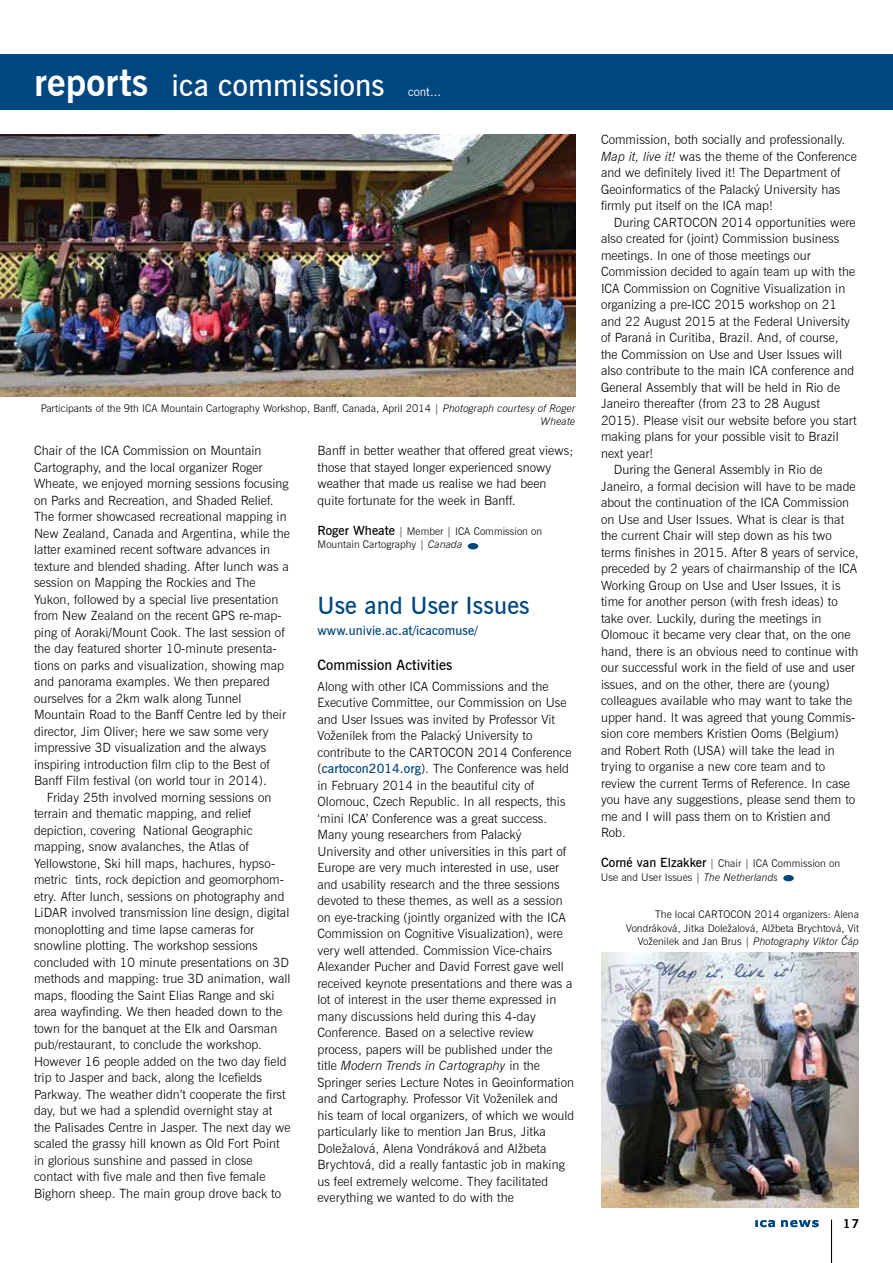
<style>
.page{position:relative;width:893px;height:1263px;background:#fff}
.page>*{position:absolute;margin:0;border:0;box-sizing:border-box;transform-origin:0 0}
.t1{font:600 30px "News Gothic BT";letter-spacing:.005em;color:#fff}
.t2{font:600 24px "News Gothic BT";letter-spacing:.005em;color:#00467f}
.t3{font:600 14.25px "News Gothic BT";letter-spacing:.005em;color:#000}
.t4{font:300 12.75px/16.5px "News Gothic BT";letter-spacing:.005em;color:#000}
.t5{font:600 12.75px "News Gothic BT";letter-spacing:.005em;color:#00467f}
.t6{font:12px "News Gothic BT";color:#fff}
.t7{font:600 12px "News Gothic BT";color:#000}
.t8{font:300 10.5px/13.5px "News Gothic BT";letter-spacing:.005em;color:#000}
.s1{font-weight:700;font-size:37.5px}
.s2{font-style:italic}
.s3{font-weight:600;font-size:12.75px}
.s4{font-weight:600;color:#00467f}
</style>
<div class="page">
<hr style="left:831px;top:1220px;width:1px;height:43px;background:#000">
<svg style="left:755px;top:1220px;width:63px;height:7px"></svg>
<div style="left:0;top:55px;width:893px;height:55px;background:#00467f"></div>
<div style="left:783px;top:875px;width:11px;height:6px;background:#00467f;border-radius:50%"></div>
<div style="left:468px;top:543px;width:10px;height:6px;background:#00467f;border-radius:50%"></div>
<img style="left:601px;top:952px;width:258px;height:256px">
<img style="left:0;top:135px;width:575px;height:261px">
<h1 class="t1" style="left:34px;top:67px;width:352px"><span class="s1">reports</span> ica commissions</h1>
<p class="t6" style="left:408px;top:84px;width:34px">cont...</p>
<p class="t8" style="left:41px;top:401px;width:536px;text-align:right">Participants of the 9th ICA Mountain Cartography Workshop, Banff, Canada, April 2014 | <span class="s2">Photograph courtesy of Roger<br>Wheate</span></p>
<p class="t4" style="left:34px;top:442px;width:257px">Chair of the ICA Commission on Mountain Cartography, and the local organizer Roger Wheate, we enjoyed morning sessions focusing on Parks and Recreation, and Shaded Relief.<br>The former showcased recreational mapping in New Zealand, Canada and Argentina, while the latter examined recent software advances in texture and blended shading. After lunch was a session on Mapping the Rockies and The Yukon, followed by a special live presentation from New Zealand on the recent GPS re-map&shy;ping of Aoraki/Mount Cook. The last session of the day featured shorter 10-minute presenta&shy;tions on parks and visualization, showing map and panorama examples. We then prepared ourselves for a 2km walk along Tunnel Mountain Road to the Banff Centre led by their director, Jim Oliver; here we saw some very impressive 3D visualization and the always inspiring introduction film clip to the Best of Banff Film festival (on world tour in 2014).</p>
<p class="t4" style="left:34px;top:789px;width:258px;text-indent:13px">Friday 25th involved morning sessions on terrain and thematic mapping, and relief depiction, covering National Geographic mapping, snow avalanches, the Atlas of Yellowstone, Ski hill maps, hachures, hypso&shy;metric tints, rock depiction and geomorphom&shy;etry. After lunch, sessions on photography and LiDAR involved transmission line design, digital monoplotting and time lapse cameras for snowline plotting. The workshop sessions concluded with 10 minute presentations on 3D methods and mapping: true 3D animation, wall maps, flooding the Saint Elias Range and ski area wayfinding. We then headed down to the town for the banquet at the Elk and Oarsman pub/restaurant, to conclude the workshop.<br>However 16 people added on the two day field trip to Jasper and back, along the Icefields Parkway. The weather didn’t cooperate the first day, but we had a splendid overnight stay at the Palisades Centre in Jasper. The next day we scaled the grassy hill known as Old Fort Point in glorious sunshine and passed in close contact with five male and then five female Bighorn sheep. The main group drove back to</p>
<p class="t4" style="left:317px;top:442px;width:257px">Banff in better weather that offered great views; those that stayed longer experienced snowy weather that made us realise we had been quite fortunate for the week in Banff.</p>
<p class="t8" style="left:317px;top:524px;width:226px"><span class="s3">Roger Wheate</span> | Member | ICA Commission on<br>Mountain Cartography | <span class="s2">Canada</span></p>
<h2 class="t2" style="left:317px;top:591px;width:214px">Use and User Issues</h2>
<p class="t5" style="left:317px;top:622px;width:162px">www.univie.ac.at/icacomuse/</p>
<p class="t3" style="left:317px;top:656px;width:136px">Commission Activities</p>
<p class="t4" style="left:317px;top:678px;width:258px">Along with other ICA Commissions and the Executive Committee, our Commission on Use and User Issues was invited by Professor Vit Voženilek from the Palacký University to contribute to the CARTOCON 2014 Conference (<span class="s4">cartocon2014.org</span>). The Conference was held in February 2014 in the beautiful city of Olomouc, Czech Republic. In all respects, this ‘mini ICA’ Conference was a great success.<br>Many young researchers from Palacký University and other universities in this part of Europe are very much interested in use, user and usability research and the three sessions devoted to these themes, as well as a session on eye-tracking (jointly organized with the ICA Commission on Cognitive Visualization), were very well attended. Commission Vice-chairs Alexander Pucher and David Forrest gave well received keynote presentations and there was a lot of interest in the user theme expressed in many discussions held during this 4-day Conference. Based on a selective review process, papers will be published under the title <span class="s2">Modern Trends in Cartography</span> in the Springer series Lecture Notes in Geoinformation and Cartography. Professor Vit Voženilek and his team of local organizers, of which we would particularly like to mention Jan Brus, Jitka Doležalová, Alena Vondráková and Alžbeta Brychtová, did a really fantastic job in making us feel extremely welcome. They facilitated everything we wanted to do with the</p>
<p class="t4" style="left:601px;top:131px;width:257px">Commission, both socially and professionally.<br><span class="s2">Map it, live it!</span> was the theme of the Conference and we definitely lived it! The Department of Geoinformatics of the Palacký University has firmly put itself on the ICA map!</p>
<p class="t4" style="left:614px;top:214px;width:243px">During CARTOCON 2014 opportunities were</p>
<p class="t4" style="left:601px;top:230px;width:240px">also created for (joint) Commission business</p>
<p class="t4" style="left:601px;top:247px;width:211px">meetings. In one of those meetings our</p>
<p class="t4" style="left:601px;top:263px;width:256px">Commission decided to again team up with the</p>
<p class="t4" style="left:601px;top:280px;width:246px">ICA Commission on Cognitive Visualization in</p>
<p class="t4" style="left:601px;top:296px;width:238px">organizing a pre-ICC 2015 workshop on 21</p>
<p class="t4" style="left:601px;top:313px;width:251px">and 22 August 2015 at the Federal University</p>
<p class="t4" style="left:601px;top:329px;width:239px">of Paraná in Curitiba, Brazil. And, of course,</p>
<p class="t4" style="left:601px;top:346px;width:243px">the Commission on Use and User Issues will</p>
<p class="t4" style="left:601px;top:362px;width:255px">also contribute to the main ICA conference and</p>
<p class="t4" style="left:601px;top:379px;width:241px">General Assembly that will be held in Rio de</p>
<p class="t4" style="left:601px;top:395px;width:220px">Janeiro thereafter (from 23 to 28 August</p>
<p class="t4" style="left:601px;top:412px;width:257px">2015). Please visit our website before you start</p>
<p class="t4" style="left:601px;top:428px;width:239px">making plans for your possible visit to Brazil</p>
<p class="t4" style="left:601px;top:445px;width:54px">next year!</p>
<p class="t4" style="left:614px;top:461px;width:210px">During the General Assembly in Rio de</p>
<p class="t4" style="left:601px;top:478px;width:256px">Janeiro, a formal decision will have to be made</p>
<p class="t4" style="left:601px;top:494px;width:250px">about the continuation of the ICA Commission</p>
<p class="t4" style="left:601px;top:511px;width:245px">on Use and User Issues. What is clear is that</p>
<p class="t4" style="left:601px;top:527px;width:232px">the current Chair will step down as his two</p>
<p class="t4" style="left:601px;top:544px;width:259px">terms finishes in 2015. After 8 years of service,</p>
<p class="t4" style="left:601px;top:560px;width:258px">preceded by 2 years of chairmanship of the ICA</p>
<p class="t4" style="left:601px;top:577px;width:241px">Working Group on Use and User Issues, it is</p>
<p class="t4" style="left:601px;top:593px;width:238px">time for another person (with fresh ideas) to</p>
<p class="t4" style="left:601px;top:610px;width:222px">take over. Luckily, during the meetings in</p>
<p class="t4" style="left:601px;top:626px;width:251px">Olomouc it became very clear that, on the one</p>
<p class="t4" style="left:601px;top:643px;width:259px">hand, there is an obvious need to continue with</p>
<p class="t4" style="left:601px;top:659px;width:256px">our successful work in the field of use and user</p>
<p class="t4" style="left:601px;top:676px;width:230px">issues, and on the other, there are (young)</p>
<p class="t4" style="left:601px;top:692px;width:253px">colleagues available who may want to take the</p>
<p class="t4" style="left:601px;top:709px;width:256px">upper hand. It was agreed that young Commis-</p>
<p class="t4" style="left:601px;top:725px;width:239px">sion core members Kristien Ooms (Belgium)</p>
<p class="t4" style="left:601px;top:742px;width:235px">and Robert Roth (USA) will take the lead in</p>
<p class="t4" style="left:601px;top:758px;width:226px">trying to organise a new core team and to</p>
<p class="t4" style="left:601px;top:775px;width:251px">review the current Terms of Reference. In case</p>
<p class="t4" style="left:601px;top:791px;width:256px">you have any suggestions, please send them to</p>
<p class="t4" style="left:601px;top:808px;width:231px">me and I will pass them on to Kristien and</p>
<p class="t4" style="left:601px;top:824px;width:26px">Rob.</p>
<p class="t8" style="left:601px;top:857px;width:241px"><span class="s3">Corné van Elzakker</span> | Chair | ICA Commission on<br>Use and User Issues | <span class="s2">The Netherlands</span></p>
<p class="t8" style="left:626px;top:907px;width:234px;text-align:right">The local CARTOCON 2014 organizers: Alena<br>Vondráková, Jitka Doležalová, Alžbeta Brychtová, Vit<br>Voženilek and Jan Brus | <span class="s2">Photography Viktor Čáp</span></p>
<p class="t7" style="left:843px;top:1216px;width:17px">17</p>
</div>
